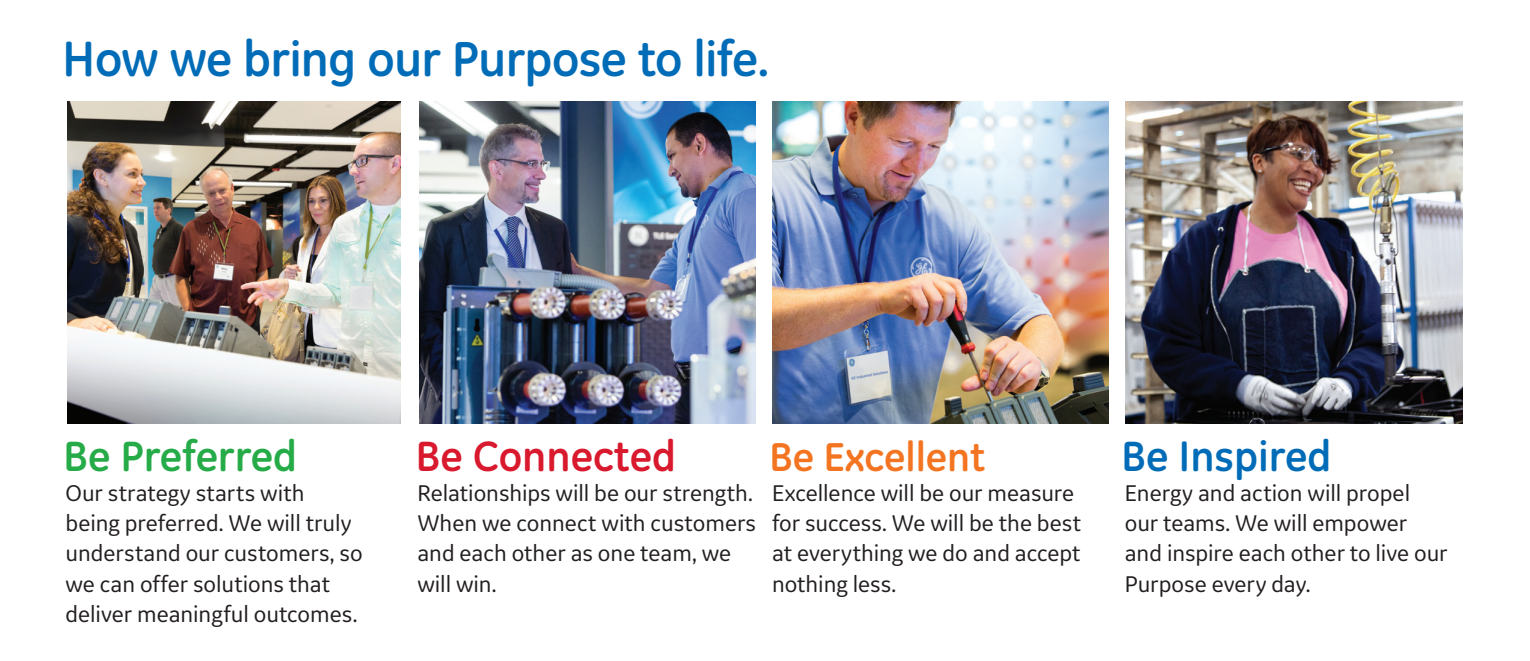
<style>
.page{position:relative;width:1530px;height:661px;background:#fff}
.page>*{position:absolute;margin:0;border:0;box-sizing:border-box;transform-origin:0 0}
._20pt_23-subhead{font:700 50px "GE Inspira";letter-spacing:-.015em;color:#006cb7}
.t1{font:700 43px "GE Inspira";color:#25ab47}
.t2{font:700 43px "GE Inspira";color:#d9192d}
.t3{font:700 43px "GE Inspira";color:#006cb7}
.t4{font:700 41px "GE Inspira";color:#f47521}
._9_5pt_12-body_text{font:23.75px/30px "GE Inspira Sans";color:#231f20}
</style>
<div class="page">
<svg style="left:755px;top:196px;width:1px;height:162px"></svg>
<img style="left:1125px;top:101px;width:337px;height:323px">
<img style="left:772px;top:101px;width:336px;height:323px">
<img style="left:419px;top:101px;width:336px;height:323px">
<img style="left:67px;top:101px;width:334px;height:323px">
<p class="_20pt_23-subhead" style="left:62px;top:27px;width:709px">How we bring our Purpose to life.</p>
<p class="t1" style="left:63px;top:429px;width:235px">Be Preferred</p>
<p class="t2" style="left:416px;top:429px;width:262px">Be Connected</p>
<p class="t4" style="left:769px;top:431px;width:217px">Be Excellent</p>
<p class="t3" style="left:1121px;top:429px;width:212px">Be Inspired</p>
<p class="_9_5pt_12-body_text" style="left:66px;top:478px;width:299px">Our strategy starts with being preferred. We will truly understand our customers, so we can offer solutions that deliver meaningful outcomes.</p>
<p class="_9_5pt_12-body_text" style="left:417px;top:478px;width:340px">Relationships will be our strength.<br>When we connect with customers and each other as one team, we will win.</p>
<p class="_9_5pt_12-body_text" style="left:772px;top:478px;width:311px">Excellence will be our measure for success. We will be the best at everything we do and accept nothing less.</p>
<p class="_9_5pt_12-body_text" style="left:1125px;top:478px;width:324px">Energy and action will propel our teams. We will empower and inspire each other to live our<br>Purpose every day.</p>
</div>
